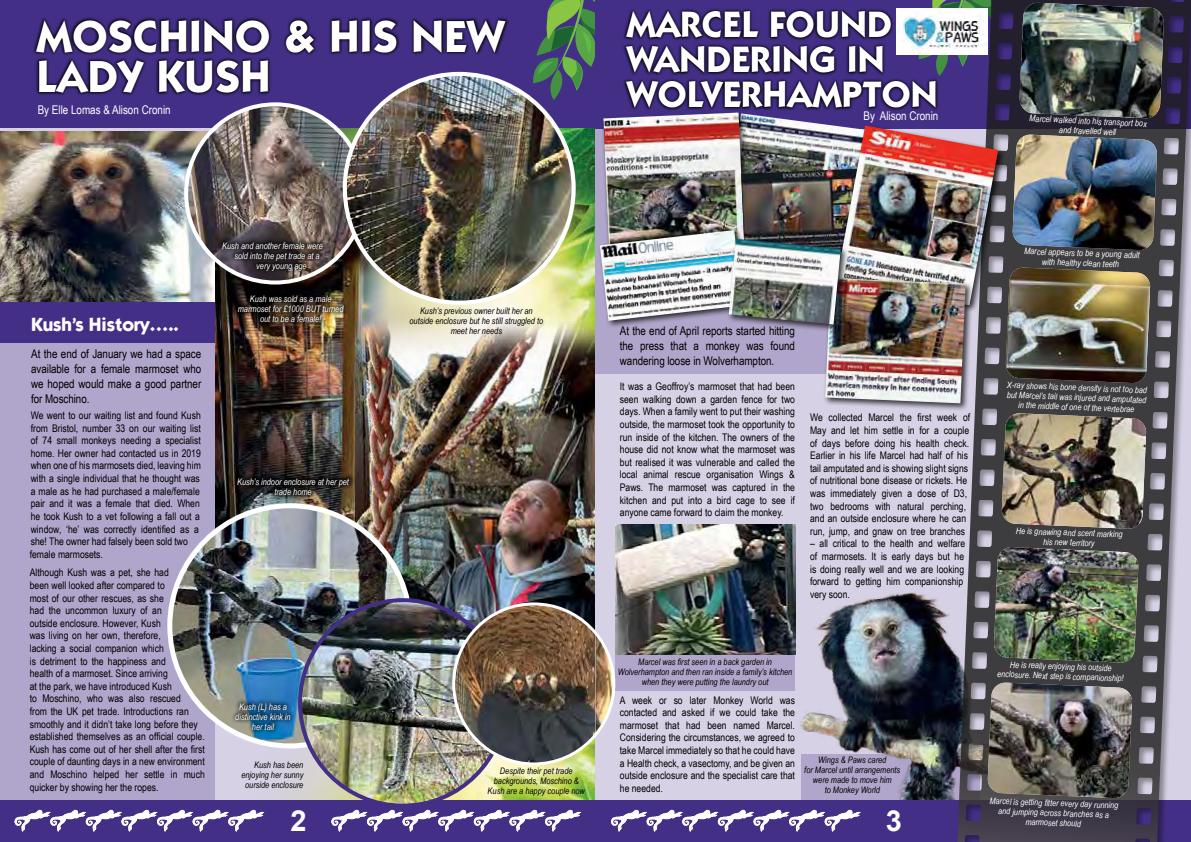
<style>
.page{position:relative;width:1191px;height:842px;background:#fff}
.page>*{position:absolute;margin:0;border:0;box-sizing:border-box;transform-origin:0 0}
.t1{font:700 45px/40px "Itc Kabel";letter-spacing:.01em;color:#fff}
.t2{font:700 37px/35px "Itc Kabel";letter-spacing:.01em;color:#fff}
.t3{font:700 29px "Arial";color:#fff}
.t4{font:700 19px "Itc Kabel";letter-spacing:-.005em;color:#fff}
.t5{font:12px/15px "Arial Narrow";letter-spacing:-.005em;color:#000;text-align:justify}
.t6{font:12px "Arial Narrow";color:#fff}
.t7{font:10.5px/12.6px "Arial Narrow";color:#000}
.t8{font:italic 9px/10px "Arial Narrow";color:#000;text-align:center}
.t9{font:italic 9px/10px "Arial Narrow";color:#fff;text-align:center}
.t10{font:italic 8.8px/9.8px "Arial Narrow";color:#fff;text-align:center}
.t11{font:italic 7.8px "Arial Narrow";color:#fff}
</style>
<div class="page">
<img style="left:142px;top:722px;width:453px;height:78px">
<img style="left:214px;top:252px;width:142px;height:278px">
<div style="left:0;top:0;width:595px;height:128px;background:#442f87"></div>
<div style="left:0;top:131px;width:214px;height:668px;background:#b0a5ca"></div>
<div style="left:0;top:800px;width:595px;height:42px;background:#442f87"></div>
<svg style="left:33px;top:17px;width:476px;height:87px"></svg>
<svg style="left:534px;top:0;width:61px;height:91px"></svg>
<img style="left:0;top:131px;width:214px;height:172px">
<svg style="left:331px;top:810px;width:250px;height:21px"></svg>
<svg style="left:15px;top:810px;width:249px;height:21px"></svg>
<img style="left:186px;top:104px;width:178px;height:178px;border-radius:89px">
<img style="left:356px;top:275px;width:239px;height:337px">
<img style="left:345px;top:74px;width:227px;height:229px">
<div style="left:217px;top:237px;width:111px;height:38px;background:#000;opacity:.75"></div>
<div style="left:233px;top:290px;width:116px;height:38px;background:#000;opacity:.75"></div>
<div style="left:232px;top:472px;width:123px;height:28px;background:#000;opacity:.75"></div>
<img style="left:170px;top:506px;width:240px;height:240px;border-radius:118px">
<div style="left:230px;top:698px;width:66px;height:37px;background:#000;opacity:.75"></div>
<img style="left:300px;top:600px;width:205px;height:206px;border-radius:103px">
<div style="left:0;top:303px;width:214px;height:40px;background:#442f87"></div>
<div style="left:595px;top:125px;width:596px;height:675px;background:#d6d1e4"></div>
<div style="left:595px;top:129px;width:272px;height:244px;background:#b0a5ca"></div>
<div style="left:595px;top:0;width:596px;height:128px;background:#442f87"></div>
<img style="left:616px;top:525px;width:179px;height:130px">
<img style="left:790px;top:570px;width:163px;height:230px">
<svg style="left:623px;top:8px;width:315px;height:103px"></svg>
<svg style="left:917px;top:0;width:36px;height:76px"></svg>
<div style="left:595px;top:800px;width:596px;height:42px;background:#442f87"></div>
<svg style="left:611px;top:810px;width:249px;height:21px"></svg>
<svg style="left:954px;top:0;width:237px;height:842px"></svg>
<img style="left:1019px;top:3px;width:145px;height:116px">
<img style="left:1012px;top:135px;width:145px;height:115px">
<img style="left:1005px;top:268px;width:145px;height:115px">
<img style="left:1001px;top:413px;width:145px;height:116px">
<img style="left:993px;top:547px;width:145px;height:116px">
<img style="left:987px;top:683px;width:145px;height:115px">
<img style="left:752px;top:114px;width:82px;height:54px">
<div style="left:601px;top:110px;width:151px;height:153px;background:#000;opacity:.75"></div>
<img style="left:603px;top:113px;width:141px;height:115px">
<img style="left:741px;top:168px;width:93px;height:69px">
<div style="left:597px;top:228px;width:153px;height:101px;background:#000;opacity:.75"></div>
<img style="left:600px;top:230px;width:142px;height:91px">
<div style="left:834px;top:123px;width:172px;height:190px;background:#000;opacity:.75"></div>
<img style="left:836px;top:126px;width:162px;height:179px">
<div style="left:823px;top:275px;width:150px;height:137px;background:#000;opacity:.75"></div>
<img style="left:825px;top:278px;width:140px;height:125px">
<img style="left:896px;top:8px;width:91px;height:46px">
<div style="left:616px;top:655px;width:179px;height:35px;background:#b0a5ca"></div>
<div style="left:726px;top:237px;width:122px;height:95px;background:#000;opacity:.75"></div>
<img style="left:729px;top:239px;width:111px;height:85px">
<img style="left:452px;top:602px;width:163px;height:163px">
<h1 class="t1" style="left:37px;top:16px;width:469px">MOSCHINO &amp; HIS NEW<br>LADY KUSH</h1>
<p class="t6" style="left:38px;top:101px;width:134px">By Elle Lomas &amp; Alison Cronin</p>
<h2 class="t2" style="left:626px;top:7px;width:312px">MARCEL FOUND<br>WANDERING IN<br>WOLVERHAMPTON</h2>
<p class="t6" style="left:863px;top:107px;width:76px">By Alison Cronin</p>
<p class="t9" style="left:1029px;top:113px;width:119px;rotate:3deg">Marcel walked into his transport box and travelled well</p>
<h3 class="t4" style="left:31px;top:313px;width:149px">Kush’s History…..</h3>
<p class="t5" style="left:31px;top:346px;width:172px">At the end of January we had a space available for a female marmoset who we hoped would make a good partner for Moschino.</p>
<p class="t7" style="left:30px;top:409px;width:173px">We went to our waiting list and found Kush from Bristol, number 33 on our waiting list of 74 small monkeys needing a specialist home. Her owner had contacted us in 2019 when one of his marmosets died, leaving him with a single individual that he thought was a male as he had purchased a male/female pair and it was a female that died. When he took Kush to a vet following a fall out a window, ‘he’ was correctly identified as a she! The owner had falsely been sold two female marmosets.</p>
<p class="t7" style="left:30px;top:566px;width:177px">Although Kush was a pet, she had<br>been well looked after compared to<br>most of our other rescues, as she<br>had the uncommon luxury of an<br>outside enclosure. However, Kush<br>was living on her own, therefore,<br>lacking a social companion which<br>is detriment to the happiness and<br>health of a marmoset. Since arriving<br>at the park, we have introduced Kush<br>to Moschino, who was also rescued<br>from the UK pet trade. Introductions ran smoothly and it didn’t take long before they established themselves as an official couple.<br>Kush has come out of her shell after the first couple of daunting days in a new environment and Moschino helped her settle in much quicker by showing her the ropes.</p>
<p class="t9" style="left:222px;top:240px;width:102px">Kush and another female were</p>
<p class="t9" style="left:234px;top:250px;width:87px">sold into the pet trade at a</p>
<p class="t9" style="left:256px;top:260px;width:52px">very young age</p>
<p class="t9" style="left:238px;top:294px;width:107px">Kush was sold as a male marmoset for £1000 BUT turned out to be a female!</p>
<p class="t9" style="left:237px;top:476px;width:113px">Kush’s indoor enclosure at her pet trade home</p>
<p class="t9" style="left:235px;top:701px;width:57px">Kush (L) has a distinctive kink in her tail</p>
<p class="t8" style="left:241px;top:759px;width:63px;text-align:right">Kush has been enjoying her sunny ourside enclosure</p>
<h3 class="t3" style="left:291px;top:801px;width:18px">2</h3>
<p class="t8" style="left:409px;top:306px;width:135px">Kush’s previous owner built her an outside enclosure but he still struggled to meet her needs</p>
<p class="t8" style="left:487px;top:766px;width:99px">Despite their pet trade backgrounds, Moschino &amp;<br>Kush are a happy couple now</p>
<p class="t5" style="left:620px;top:323px;width:177px">At the end of April reports started hitting the press that a monkey was found wandering loose in Wolverhampton.</p>
<p class="t7" style="left:620px;top:380px;width:177px;text-align:justify">It was a Geoffroy’s marmoset that had been seen walking down a garden fence for two days. When a family went to put their washing outside, the marmoset took the opportunity to run inside of the kitchen. The owners of the house did not know what the marmoset was but realised it was vulnerable and called the local animal rescue organisation Wings &amp; Paws. The marmoset was captured in the kitchen and put into a bird cage to see if anyone came forward to claim the monkey.</p>
<p class="t7" style="left:810px;top:411px;width:161px">We collected Marcel the first week of May and let him settle in for a couple of days before doing his health check.<br>Earlier in his life Marcel had half of his tail amputated and is showing slight signs of nutritional bone disease or rickets. He was immediately given a dose of D3, two bedrooms with natural perching, and an outside enclosure where he can run, jump, and gnaw on tree branches</p>
<p class="t7" style="left:810px;top:537px;width:157px">– all critical to the health and welfare of marmosets. It is early days but he is doing really well and we are looking forward to getting him companionship very soon.</p>
<p class="t9" style="left:1024px;top:246px;width:117px;rotate:2deg">Marcel appears to be a young adult with healthy clean teeth</p>
<p class="t10" style="left:1007px;top:380px;width:141px;rotate:2deg">X-ray shows his bone density is not too bad but Marcel’s tail was injured and amputated in the middle of one of the vertebrae</p>
<p class="t10" style="left:1016px;top:526px;width:108px;rotate:2deg">He is gnawing and scent marking his new territory</p>
<p class="t8" style="left:618px;top:657px;width:176px">Marcel was first seen in a back garden in<br>Wolverhampton and then ran inside a family’s kitchen when they were putting the laundry out</p>
<p class="t7" style="left:620px;top:693px;width:177px;text-align:justify">A week or so later Monkey World was contacted and asked if we could take the marmoset that had been named Marcel.<br>Considering the circumstances, we agreed to take Marcel immediately so that he could have a Health check, a vasectomy, and be given an outside enclosure and the specialist care that he needed.</p>
<p class="t8" style="left:804px;top:754px;width:97px">Wings &amp; Paws cared<br>for Marcel until arrangements were made to move him<br>to Monkey World</p>
<h3 class="t3" style="left:885px;top:801px;width:18px">3</h3>
<p class="t10" style="left:998px;top:659px;width:128px;rotate:2deg">He is really enjoying his outside enclosure. Next step is companionship!</p>
<p class="t10" style="left:989px;top:796px;width:130px;rotate:2deg">Marcel is getting fi tter every day running and jumping across branches as a marmoset should</p>
<p class="t11" style="left:1002px;top:798px;width:15px;rotate:4deg">Mimi</p>
</div>
